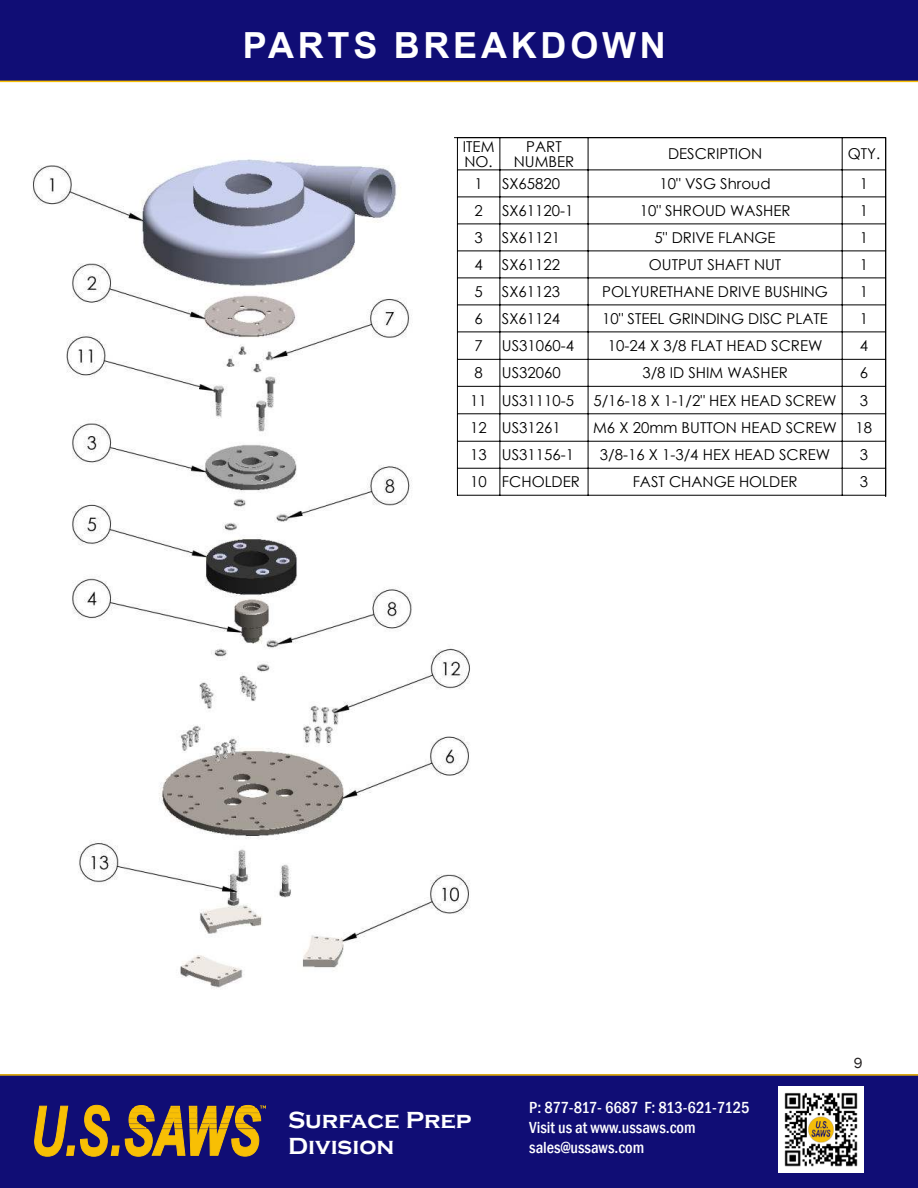
<style>
.page{position:relative;width:918px;height:1188px;background:#fff}
.page>*{position:absolute;margin:0;border:0;box-sizing:border-box;transform-origin:0 0}
.t1{font:700 36px "Arial";letter-spacing:.105em;color:#fff}
.t2{font:700 24px/25.3px "Copperplate Gothic";color:#fff}
.t3{font:500 condensed 16.5px/19.8px "Franklin Gothic";color:#fff}
.t4{font:15px/15px "Century Gothic";color:#000}
.t5{font:15px "Franklin Gothic";color:#221f1f}
</style>
<div class="page">
<div style="left:0;top:0;width:918px;height:82px;background:#100d75"></div>
<div style="left:0;top:1074px;width:918px;height:114px;background:#100d75"></div>
<svg style="left:34px;top:1105px;width:232px;height:52px"></svg>
<img style="left:32px;top:159px;width:438px;height:830px">
<img style="left:455px;top:137px;width:432px;height:359px">
<hr style="left:457px;top:138px;width:1px;height:357px;background:#000">
<hr style="left:457px;top:495px;width:429px;height:1px;background:#000">
<hr style="left:500px;top:138px;width:1px;height:32px;background:#000">
<hr style="left:588px;top:138px;width:1px;height:32px;background:#000">
<hr style="left:842px;top:138px;width:1px;height:32px;background:#000">
<hr style="left:500px;top:170px;width:1px;height:325px;background:#000">
<hr style="left:588px;top:170px;width:1px;height:325px;background:#000">
<hr style="left:842px;top:170px;width:1px;height:325px;background:#000">
<hr style="left:457px;top:197px;width:429px;height:1px;background:#000">
<hr style="left:457px;top:224px;width:429px;height:1px;background:#000">
<hr style="left:457px;top:251px;width:429px;height:1px;background:#000">
<hr style="left:457px;top:278px;width:429px;height:1px;background:#000">
<hr style="left:457px;top:305px;width:429px;height:1px;background:#000">
<hr style="left:457px;top:332px;width:429px;height:1px;background:#000">
<hr style="left:457px;top:359px;width:429px;height:1px;background:#000">
<hr style="left:457px;top:386px;width:429px;height:1px;background:#000">
<hr style="left:457px;top:413px;width:429px;height:1px;background:#000">
<hr style="left:457px;top:441px;width:429px;height:1px;background:#000">
<hr style="left:457px;top:468px;width:429px;height:1px;background:#000">
<hr style="left:457px;top:170px;width:429px;height:1px;background:#000">
<svg style="left:455px;top:235px;width:51px;height:261px"></svg>
<hr style="left:488px;top:1109px;width:398px;height:1px;background:#000">
<hr style="left:454px;top:1174px;width:34px;height:1px;background:#000">
<hr style="left:454px;top:137px;width:432px;height:1px;background:#000">
<hr style="left:454px;top:138px;width:1px;height:358px;background:#000">
<hr style="left:885px;top:138px;width:1px;height:358px;background:#000">
<hr style="left:488px;top:1125px;width:147px;height:1px;background:#000">
<hr style="left:454px;top:1109px;width:34px;height:1px;background:#000">
<hr style="left:454px;top:1187px;width:432px;height:1px;background:#000">
<hr style="left:488px;top:1142px;width:398px;height:1px;background:#000">
<hr style="left:488px;top:1158px;width:147px;height:1px;background:#000">
<hr style="left:454px;top:1125px;width:34px;height:1px;background:#000">
<hr style="left:454px;top:1142px;width:34px;height:1px;background:#000">
<hr style="left:454px;top:1158px;width:34px;height:1px;background:#000">
<hr style="left:488px;top:1174px;width:147px;height:1px;background:#000">
<img style="left:778px;top:1087px;width:86px;height:85px">
<h1 class="t1" style="left:243px;top:24px;width:424px">PARTS BREAKDOWN</h1>
<p class="t4" style="left:463px;top:139px;width:33px">ITEM<br>NO.</p>
<p class="t4" style="left:514px;top:139px;width:62px;text-align:center">PART<br>NUMBER</p>
<p class="t4" style="left:668px;top:146px;width:96px">DESCRIPTION</p>
<p class="t4" style="left:848px;top:146px;width:34px">QTY.</p>
<p class="t4" style="left:475px;top:176px;width:10px">1</p>
<p class="t4" style="left:502px;top:176px;width:60px">SX65820</p>
<p class="t4" style="left:660px;top:176px;width:113px">10" VSG Shroud</p>
<p class="t4" style="left:860px;top:176px;width:10px">1</p>
<p class="t4" style="left:475px;top:203px;width:10px">2</p>
<p class="t4" style="left:502px;top:203px;width:73px">SX61120-1</p>
<p class="t4" style="left:640px;top:203px;width:152px">10" SHROUD WASHER</p>
<p class="t4" style="left:860px;top:203px;width:10px">1</p>
<p class="t4" style="left:475px;top:230px;width:10px">3</p>
<p class="t4" style="left:502px;top:230px;width:60px">SX61121</p>
<p class="t4" style="left:655px;top:230px;width:123px">5" DRIVE FLANGE</p>
<p class="t4" style="left:860px;top:230px;width:10px">1</p>
<p class="t4" style="left:475px;top:257px;width:10px">4</p>
<p class="t4" style="left:502px;top:257px;width:60px">SX61122</p>
<p class="t4" style="left:649px;top:257px;width:134px">OUTPUT SHAFT NUT</p>
<p class="t4" style="left:860px;top:257px;width:10px">1</p>
<p class="t4" style="left:474px;top:284px;width:10px">5</p>
<p class="t4" style="left:502px;top:284px;width:60px">SX61123</p>
<p class="t4" style="left:602px;top:284px;width:227px">POLYURETHANE DRIVE BUSHING</p>
<p class="t4" style="left:860px;top:284px;width:10px">1</p>
<p class="t4" style="left:474px;top:311px;width:10px">6</p>
<p class="t4" style="left:502px;top:311px;width:60px">SX61124</p>
<p class="t4" style="left:602px;top:311px;width:227px">10" STEEL GRINDING DISC PLATE</p>
<p class="t4" style="left:860px;top:311px;width:10px">1</p>
<p class="t4" style="left:474px;top:338px;width:10px">7</p>
<p class="t4" style="left:502px;top:338px;width:74px">US31060-4</p>
<p class="t4" style="left:608px;top:338px;width:216px">10-24 X 3/8 FLAT HEAD SCREW</p>
<p class="t4" style="left:860px;top:338px;width:10px">4</p>
<p class="t4" style="left:474px;top:365px;width:10px">8</p>
<p class="t4" style="left:502px;top:365px;width:60px">US32060</p>
<p class="t4" style="left:642px;top:365px;width:147px">3/8 ID SHIM WASHER</p>
<p class="t4" style="left:860px;top:365px;width:10px">6</p>
<p class="t4" style="left:470px;top:393px;width:105px">11 US31110-5</p>
<p class="t4" style="left:593px;top:393px;width:245px">5/16-18 X 1-1/2" HEX HEAD SCREW</p>
<p class="t4" style="left:860px;top:393px;width:10px">3</p>
<p class="t4" style="left:470px;top:420px;width:92px">12 US31261</p>
<p class="t4" style="left:593px;top:420px;width:281px">M6 X 20mm BUTTON HEAD SCREW 18</p>
<p class="t4" style="left:470px;top:447px;width:105px">13 US31156-1</p>
<p class="t4" style="left:600px;top:447px;width:232px">3/8-16 X 1-3/4 HEX HEAD SCREW</p>
<p class="t4" style="left:860px;top:447px;width:10px">3</p>
<p class="t4" style="left:470px;top:474px;width:111px">10 FCHOLDER</p>
<p class="t4" style="left:633px;top:474px;width:166px">FAST CHANGE HOLDER</p>
<p class="t4" style="left:860px;top:474px;width:10px">3</p>
<h2 class="t2" style="left:288px;top:1107px;width:185px">Surface Prep<br>Division</h2>
<p class="t3" style="left:529px;top:1098px;width:222px">P: 877-817- 6687 F: 813-621-7125<br>Visit us at www.ussaws.com sales@ussaws.com</p>
<p class="t5" style="left:854px;top:1058px;width:10px">9</p>
</div>
